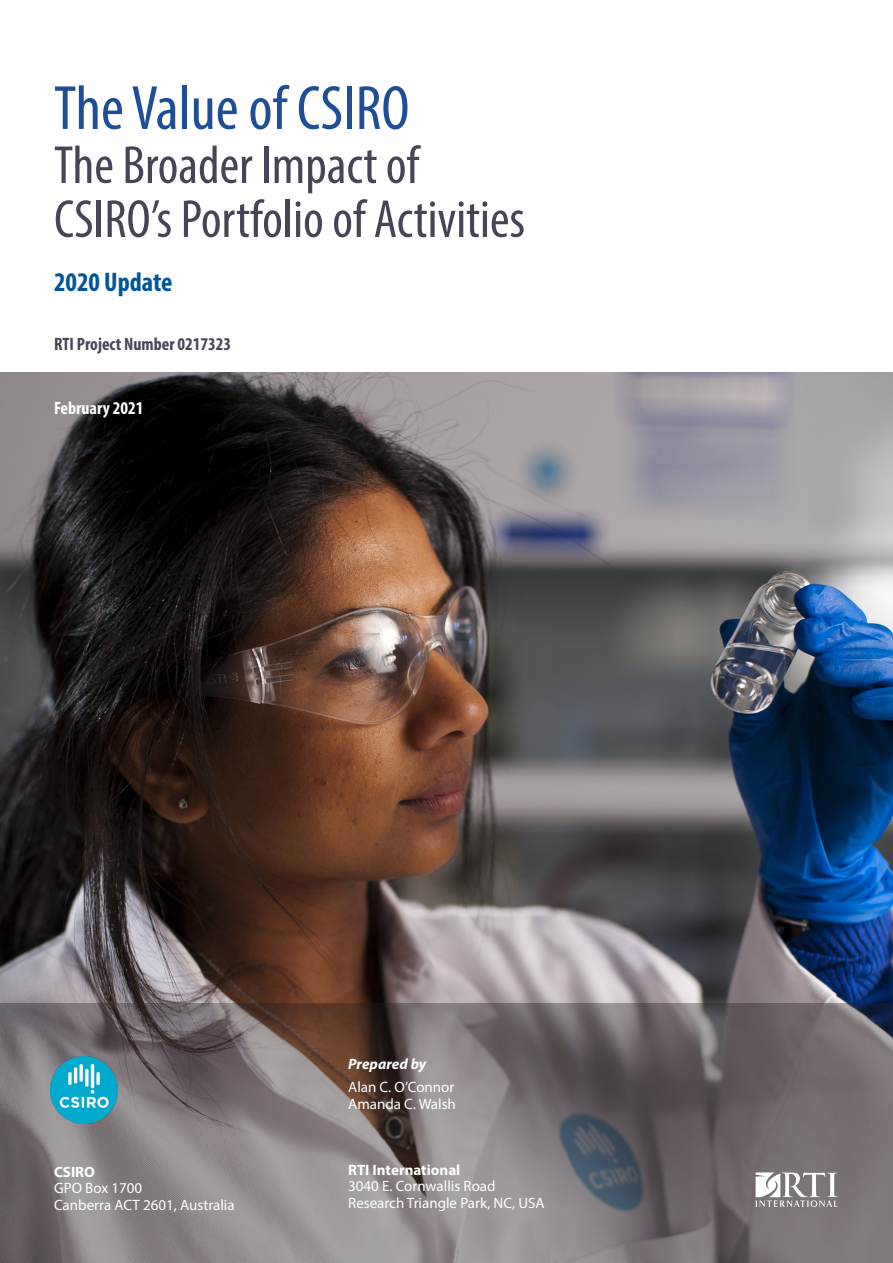
<style>
.page{position:relative;width:893px;height:1263px;background:#fff}
.page>*{position:absolute;margin:0;border:0;box-sizing:border-box;transform-origin:0 0}
.t1{font:condensed 63px "Myriad Pro";color:#1e4f96}
.t2{font:condensed 54px "Myriad Pro";color:#474456}
.t3{font:700 condensed 27px "Myriad Pro";color:#015599}
.t4{font:700 condensed 18px "Myriad Pro";color:#474456}
.t5{font:700 condensed 18px "Myriad Pro";color:#fff}
.t6{font:15px "Myriad Pro";color:#fff}
.t7{font:700 15px "Myriad Pro";color:#fff}
.t8{font:italic 700 15px "Myriad Pro";color:#fff}
</style>
<div class="page">
<img style="left:0;top:372px;width:893px;height:631px">
<svg style="left:0;top:1003px;width:893px;height:260px;background:#797274"></svg>
<svg style="left:755px;top:1172px;width:83px;height:35px"></svg>
<img style="left:51px;top:1057px;width:66px;height:66px">
<p class="t1" style="left:54px;top:70px;width:357px">The Value of CSIRO</p>
<p class="t2" style="left:54px;top:132px;width:366px">The Broader Impact of</p>
<p class="t2" style="left:54px;top:186px;width:473px">CSIRO’s Portfolio of Activities</p>
<p class="t3" style="left:54px;top:265px;width:120px">2020 Update</p>
<p class="t4" style="left:54px;top:333px;width:179px">RTI Project Number 0217323</p>
<p class="t5" style="left:54px;top:397px;width:91px">February 2021</p>
<p class="t7" style="left:54px;top:1162px;width:42px">CSIRO</p>
<p class="t6" style="left:54px;top:1179px;width:90px">GPO Box 1700</p>
<p class="t6" style="left:54px;top:1195px;width:182px">Canberra ACT 2601, Australia</p>
<p class="t8" style="left:348px;top:1054px;width:80px">Prepared by</p>
<p class="t6" style="left:348px;top:1078px;width:108px">Alan C. O’Connor</p>
<p class="t6" style="left:348px;top:1094px;width:109px">Amanda C. Walsh</p>
<p class="t7" style="left:348px;top:1160px;width:114px">RTI International</p>
<p class="t6" style="left:348px;top:1177px;width:149px">3040 E. Cornwallis Road</p>
<p class="t6" style="left:348px;top:1193px;width:198px">Research Triangle Park, NC, USA</p>
</div>
